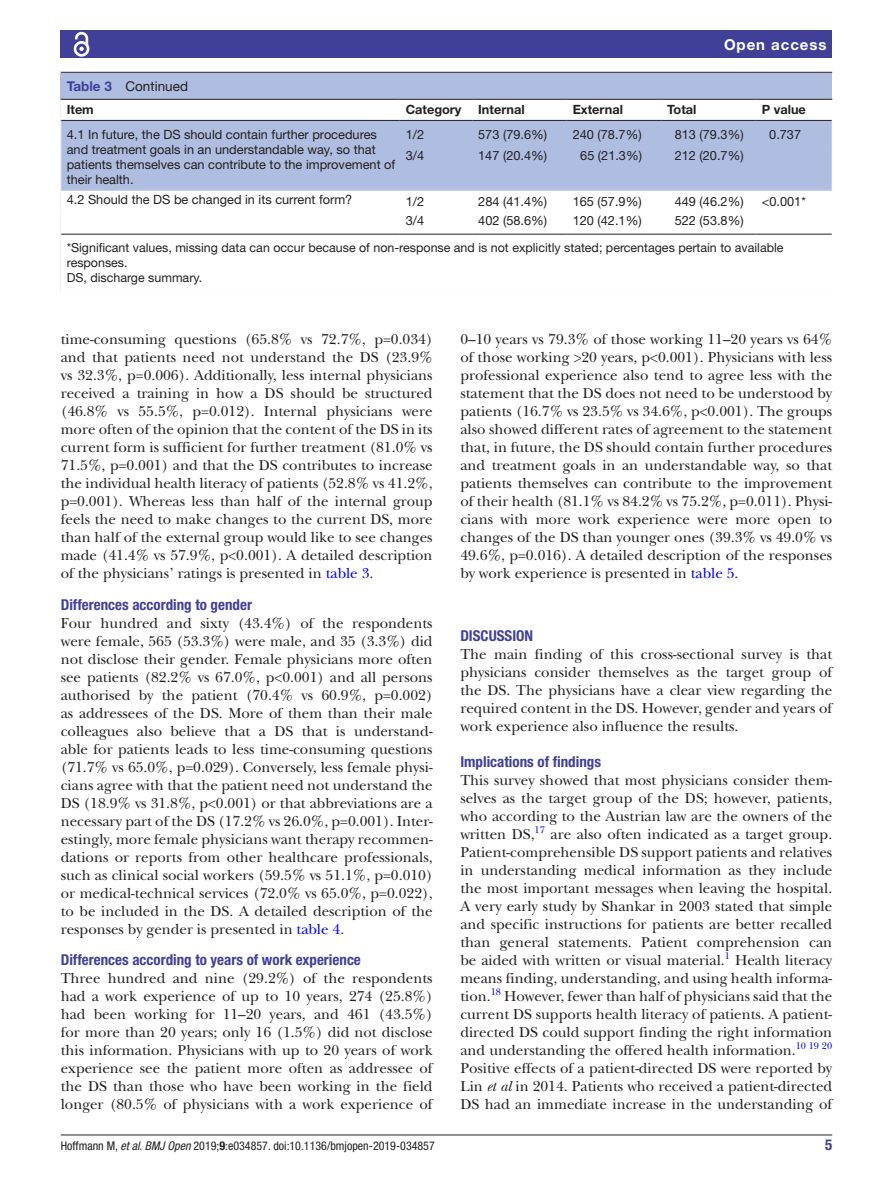
<style>
.page{position:relative;width:893px;height:1191px;background:#fff}
.page>*{position:absolute;margin:0;border:0;box-sizing:border-box;transform-origin:0 0}
.t1{font:15px/18px "New Baskerville";color:#231f20;text-align:justify}
.t2{font:700 condensed 15px "Helvetica Neue LT Std";color:#414099}
.t3{font:700 15px "Helvetica Neue LT Std";letter-spacing:.065em;color:#fff}
.t4{font:13.5px "Helvetica Neue LT Std";color:#231f20}
.t5{font:12.75px/15.3px "Helvetica Neue LT Std";color:#231f20}
.t6{font:700 12.75px "Helvetica Neue LT Std";color:#231f20}
.t7{font:12.45px/15px "Helvetica Neue LT Std";color:#231f20}
.t8{font:condensed 12px "Helvetica Neue LT Std";color:#231f20}
.t9{font:9.9px "New Baskerville";color:#00f}
.s1{font-weight:700;color:#414099}
.s2{color:#00f}
.s3{font-style:italic}
.s4{font-weight:700}
</style>
<div class="page">
<hr style="left:61px;top:1134px;width:771px;height:1px;background:#231f20">
<div style="left:61px;top:31px;width:771px;height:27px;background:#414099"></div>
<svg style="left:73px;top:31px;width:17px;height:26px"></svg>
<div style="left:61px;top:91px;width:771px;height:200px;background:#afbde1"></div>
<div style="left:61px;top:100px;width:771px;height:191px;background:#fff"></div>
<svg style="left:61px;top:121px;width:771px;height:69px"></svg>
<hr style="left:61px;top:99px;width:339px;height:1px;background:#231f20">
<hr style="left:61px;top:120px;width:339px;height:1px;background:#231f20">
<hr style="left:400px;top:99px;width:72px;height:1px;background:#231f20">
<hr style="left:400px;top:120px;width:72px;height:1px;background:#231f20">
<hr style="left:472px;top:99px;width:95px;height:1px;background:#231f20">
<hr style="left:472px;top:120px;width:95px;height:1px;background:#231f20">
<hr style="left:567px;top:99px;width:94px;height:1px;background:#231f20">
<hr style="left:567px;top:120px;width:94px;height:1px;background:#231f20">
<hr style="left:661px;top:99px;width:95px;height:1px;background:#231f20">
<hr style="left:661px;top:120px;width:95px;height:1px;background:#231f20">
<hr style="left:756px;top:99px;width:76px;height:1px;background:#231f20">
<hr style="left:756px;top:120px;width:76px;height:1px;background:#231f20">
<hr style="left:400px;top:234px;width:72px;height:1px;background:#231f20">
<hr style="left:472px;top:234px;width:95px;height:1px;background:#231f20">
<hr style="left:567px;top:234px;width:94px;height:1px;background:#231f20">
<hr style="left:661px;top:234px;width:95px;height:1px;background:#231f20">
<hr style="left:756px;top:234px;width:76px;height:1px;background:#231f20">
<hr style="left:61px;top:234px;width:339px;height:1px;background:#231f20">
<svg style="left:60px;top:100px;width:1px;height:44px"></svg>
<svg style="left:60px;top:190px;width:1px;height:44px"></svg>
<hr style="left:67px;top:266px;width:765px;height:2px;background:#fff">
<hr style="left:67px;top:281px;width:765px;height:2px;background:#fff">
<div style="left:61px;top:73px;width:771px;height:18px;background:#afbde1"></div>
<hr style="left:61px;top:72px;width:771px;height:1px;background:#231f20">
<p class="t4" style="left:67px;top:78px;width:123px"><span class="s1">Table 3</span> Continued</p>
<p class="t3" style="left:724px;top:35px;width:104px">Open access</p>
<p class="t6" style="left:67px;top:102px;width:29px">Item</p>
<p class="t6" style="left:406px;top:102px;width:57px">Category</p>
<p class="t6" style="left:478px;top:102px;width:48px">Internal</p>
<p class="t6" style="left:573px;top:102px;width:52px">External</p>
<p class="t6" style="left:667px;top:102px;width:31px">Total</p>
<p class="t6" style="left:762px;top:102px;width:46px">P value</p>
<p class="t5" style="left:67px;top:126px;width:330px">4.1 In future, the DS should contain further procedures and treatment goals in an understandable way, so that patients themselves can contribute to the improvement of their health.</p>
<p class="t5" style="left:406px;top:126px;width:20px">1/2</p>
<p class="t5" style="left:478px;top:126px;width:70px">573 (79.6%)</p>
<p class="t5" style="left:573px;top:126px;width:70px">240 (78.7%)</p>
<p class="t5" style="left:675px;top:126px;width:70px">813 (79.3%)</p>
<p class="t5" style="left:769px;top:126px;width:33px">0.737</p>
<p class="t5" style="left:406px;top:147px;width:20px">3/4</p>
<p class="t5" style="left:478px;top:147px;width:70px">147 (20.4%)</p>
<p class="t5" style="left:580px;top:147px;width:63px">65 (21.3%)</p>
<p class="t5" style="left:675px;top:147px;width:70px">212 (20.7%)</p>
<p class="t5" style="left:67px;top:192px;width:287px">4.2 Should the DS be changed in its current form?</p>
<p class="t5" style="left:406px;top:193px;width:20px">1/2</p>
<p class="t5" style="left:478px;top:193px;width:70px">284 (41.4%)</p>
<p class="t5" style="left:573px;top:193px;width:70px">165 (57.9%)</p>
<p class="t5" style="left:675px;top:193px;width:70px">449 (46.2%)</p>
<p class="t5" style="left:762px;top:193px;width:46px">&lt;0.001*</p>
<p class="t5" style="left:406px;top:213px;width:20px">3/4</p>
<p class="t5" style="left:478px;top:213px;width:70px">402 (58.6%)</p>
<p class="t5" style="left:573px;top:213px;width:70px">120 (42.1%)</p>
<p class="t5" style="left:675px;top:213px;width:70px">522 (53.8%)</p>
<p class="t7" style="left:67px;top:240px;width:718px">*Significant values, missing data can occur because of non-response and is not explicitly stated; percentages pertain to available responses.<br>DS, discharge summary.</p>
<p class="t1" style="left:61px;top:330px;width:373px">time-consuming questions (65.8% vs 72.7%, p=0.034) and that patients need not understand the DS (23.9% vs 32.3%, p=0.006). Additionally, less internal physicians received a training in how a DS should be structured (46.8% vs 55.5%, p=0.012). Internal physicians were more often of the opinion that the content of the DS in its current form is sufficient for further treatment (81.0% vs 71.5%, p=0.001) and that the DS contributes to increase the individual health literacy of patients (52.8% vs 41.2%, p=0.001). Whereas less than half of the internal group feels the need to make changes to the current DS, more than half of the external group would like to see changes made (41.4% vs 57.9%, p&lt;0.001). A detailed description of the physicians’ ratings is presented in <span class="s2">table 3</span>.</p>
<p class="t2" style="left:61px;top:595px;width:193px">Differences according to gender</p>
<p class="t1" style="left:61px;top:614px;width:373px">Four hundred and sixty (43.4%) of the respondents were female, 565 (53.3%) were male, and 35 (3.3%) did not disclose their gender. Female physicians more often see patients (82.2% vs 67.0%, p&lt;0.001) and all persons authorised by the patient (70.4% vs 60.9%, p=0.002) as addressees of the DS. More of them than their male colleagues also believe that a DS that is understand&shy;able for patients leads to less time-consuming questions (71.7% vs 65.0%, p=0.029). Conversely, less female physi&shy;cians agree with that the patient need not understand the DS (18.9% vs 31.8%, p&lt;0.001) or that abbreviations are a necessary part of the DS (17.2% vs 26.0%, p=0.001). Inter&shy;estingly, more female physicians want therapy recommen&shy;dations or reports from other healthcare professionals, such as clinical social workers (59.5% vs 51.1%, p=0.010) or medical-technical services (72.0% vs 65.0%, p=0.022), to be included in the DS. A detailed description of the responses by gender is presented in <span class="s2">table 4</span>.</p>
<p class="t2" style="left:61px;top:951px;width:302px">Differences according to years of work experience</p>
<p class="t1" style="left:61px;top:969px;width:373px">Three hundred and nine (29.2%) of the respondents had a work experience of up to 10 years, 274 (25.8%) had been working for 11–20 years, and 461 (43.5%) for more than 20 years; only 16 (1.5%) did not disclose this information. Physicians with up to 20 years of work experience see the patient more often as addressee of the DS than those who have been working in the field longer (80.5% of physicians with a work experience of</p>
<p class="t1" style="left:460px;top:330px;width:373px">0–10 years vs 79.3% of those working 11–20 years vs 64% of those working &gt;20 years, p&lt;0.001). Physicians with less professional experience also tend to agree less with the statement that the DS does not need to be understood by patients (16.7% vs 23.5% vs 34.6%, p&lt;0.001). The groups also showed different rates of agreement to the statement that, in future, the DS should contain further procedures and treatment goals in an understandable way, so that patients themselves can contribute to the improvement of their health (81.1% vs 84.2% vs 75.2%, p=0.011). Physi&shy;cians with more work experience were more open to changes of the DS than younger ones (39.3% vs 49.0% vs 49.6%, p=0.016). A detailed description of the responses by work experience is presented in <span class="s2">table 5</span>.</p>
<p class="t2" style="left:460px;top:626px;width:74px">Discussion</p>
<p class="t1" style="left:460px;top:645px;width:373px">The main finding of this cross-sectional survey is that physicians consider themselves as the target group of the DS. The physicians have a clear view regarding the required content in the DS. However, gender and years of work experience also influence the results.</p>
<p class="t2" style="left:460px;top:753px;width:142px">Implications of findings</p>
<p class="t1" style="left:460px;top:771px;width:373px">This survey showed that most physicians consider them&shy;selves as the target group of the DS; however, patients, who according to the Austrian law are the owners of the written DS,</p>
<p class="t9" style="left:535px;top:823px;width:12px">17</p>
<p class="t1" style="left:460px;top:825px;width:373px;text-indent:90px">are also often indicated as a target group.<br>Patient-comprehensible DS support patients and relatives in understanding medical information as they include the most important messages when leaving the hospital.<br>A very early study by Shankar in 2003 stated that simple and specific instructions for patients are better recalled than general statements. Patient comprehension can be aided with written or visual material.</p>
<p class="t9" style="left:725px;top:949px;width:7px">1</p>
<p class="t1" style="left:460px;top:951px;width:373px;text-indent:275px">Health literacy means finding, understanding, and using health informa&shy;tion.</p>
<p class="t9" style="left:491px;top:985px;width:12px">18</p>
<p class="t1" style="left:460px;top:987px;width:373px;text-indent:44px">However, fewer than half of physicians said that the current DS supports health literacy of patients. A patient&shy;directed DS could support finding the right information and understanding the offered health information.</p>
<p class="t9" style="left:796px;top:1039px;width:38px">10 19 20</p>
<p class="t1" style="left:460px;top:1059px;width:373px">Positive effects of a patient-directed DS were reported by Lin <span class="s3">et al</span> in 2014. Patients who received a patient-directed DS had an immediate increase in the understanding of</p>
<p class="t8" style="left:61px;top:1138px;width:376px">Hoffmann M, <span class="s3">et al</span>. <span class="s3">BMJ Open</span> 2019;<span class="s4">9</span>:e034857. doi:10.1136/bmjopen-2019-034857</p>
<p class="t2" style="left:825px;top:1135px;width:9px">5</p>
</div>
